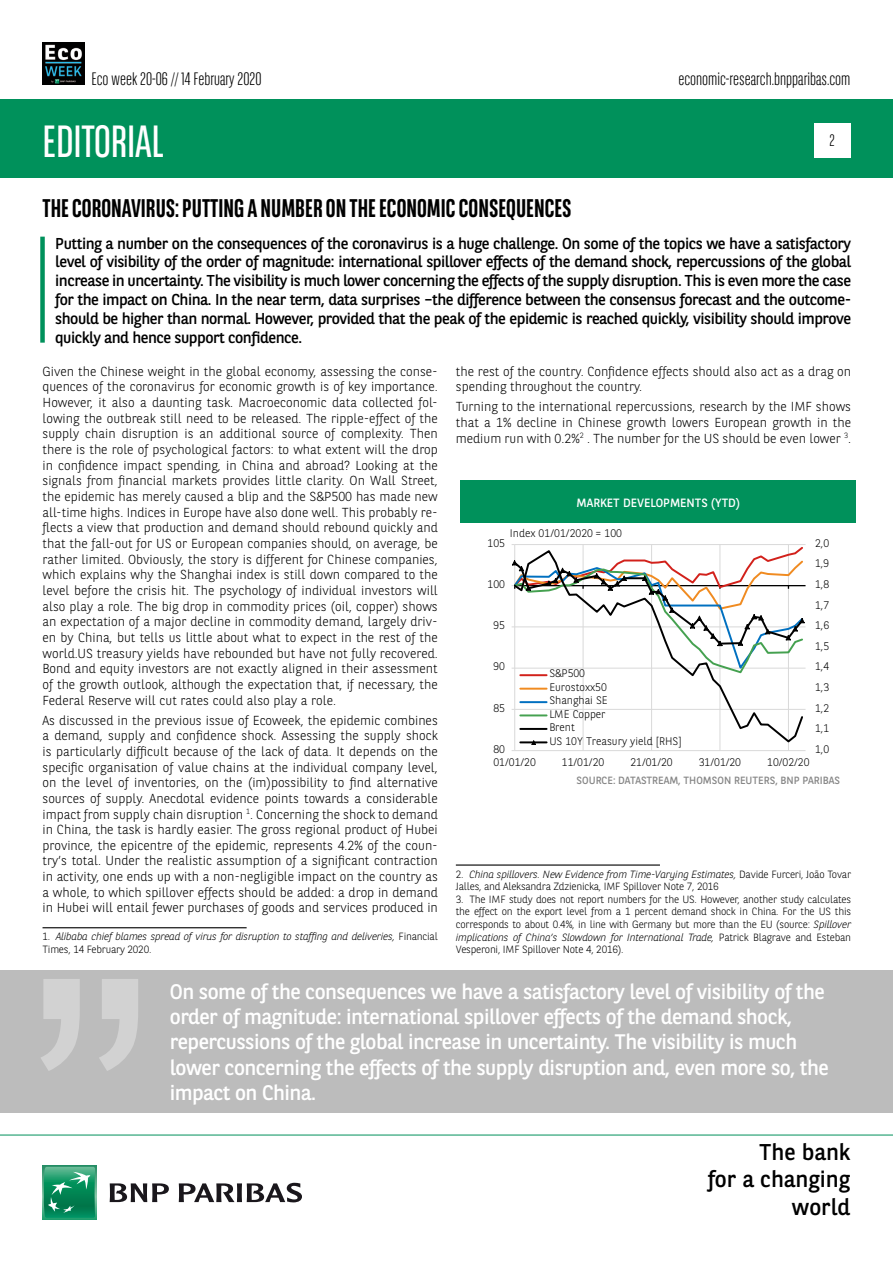
<style>
.page{position:relative;width:893px;height:1263px;background:#fff}
.page>*{position:absolute;margin:0;border:0;box-sizing:border-box;transform-origin:0 0}
.t1{font:45px "BNPP Sans Condensed";color:#fff}
.t2{font:700 25.5px "BNPP Sans Condensed";color:#000}
.t3{font:22.8px/27.3px "BNPP Sans";color:#000;text-align:right}
.t4{font:21px/25.2px "BNPP Sans";letter-spacing:-.025em;color:#fff}
.t5{font:300 18px "BNPP Sans Condensed";color:#000}
.t6{font:300 16.5px "BNPP Sans Condensed";color:#000}
.t7{font:15.75px/18.9px "BNPP Sans";letter-spacing:-.03em;color:#000;text-align:justify}
.t8{font:300 13.05px/15.6px "BNPP Sans";color:#000;text-align:justify}
.t9{font:12px "BNPP Sans";color:#fff}
.t10{font:300 10.95px/13.5px "BNPP Sans";letter-spacing:-.005em;color:#000}
.t11{font:300 10.5px/12.6px "BNPP Sans";letter-spacing:-.02em;color:#000}
.t12{font:italic 300 10.5px/12.6px "BNPP Sans";letter-spacing:-.02em;color:#000}
.t13{font:10.5px "BNPP Sans";color:#878787}
.s1{font-style:normal}
.s2{font-style:italic}
</style>
<div class="page">
<div style="left:1px;top:99px;width:892px;height:78px;background:#00915b"></div>
<svg style="left:43px;top:1166px;width:53px;height:53px"></svg>
<svg style="left:44px;top:1167px;width:51px;height:51px;background:#26996e"></svg>
<svg style="left:110px;top:1183px;width:59px;height:19px"></svg>
<svg style="left:179px;top:1183px;width:123px;height:19px"></svg>
<hr style="left:0;top:1135px;width:893px;height:1px;background:#00915b">
<div style="left:814px;top:123px;width:36px;height:34px;background:#fff"></div>
<img style="left:43px;top:43px;width:42px;height:42px">
<div style="left:40px;top:237px;width:5px;height:106px;background:#00915b"></div>
<hr style="left:43px;top:927px;width:204px;height:1px;background:#000">
<hr style="left:456px;top:864px;width:204px;height:2px;background:#000">
<div style="left:0;top:970px;width:892px;height:142px;background:#bcbcbc"></div>
<hr style="left:515px;top:750px;width:290px;height:1px;background:#d9d9d9">
<hr style="left:583px;top:545px;width:1px;height:206px;background:#d9d9d9">
<hr style="left:651px;top:545px;width:1px;height:206px;background:#d9d9d9">
<hr style="left:719px;top:545px;width:1px;height:206px;background:#d9d9d9">
<hr style="left:788px;top:545px;width:1px;height:206px;background:#d9d9d9">
<hr style="left:514px;top:545px;width:1px;height:206px;background:#d9d9d9">
<svg style="left:515px;top:675px;width:290px;height:69px"></svg>
<svg style="left:511px;top:544px;width:294px;height:131px"></svg>
<hr style="left:520px;top:674px;width:27px;height:2px;background:#d2211b">
<hr style="left:520px;top:688px;width:27px;height:2px;background:#f08b21">
<hr style="left:520px;top:701px;width:27px;height:2px;background:#0070c0">
<hr style="left:520px;top:714px;width:27px;height:2px;background:#45a150">
<hr style="left:520px;top:728px;width:27px;height:2px;background:#000">
<hr style="left:520px;top:741px;width:27px;height:2px;background:#000">
<svg style="left:530px;top:739px;width:7px;height:6px"></svg>
<div style="left:460px;top:481px;width:396px;height:42px;background:#00915b"></div>
<svg style="left:41px;top:979px;width:97px;height:92px"></svg>
<h3 class="t5" style="left:91px;top:67px;width:172px">Eco week 20-06 // 14 February 2020</h3>
<h1 class="t1" style="left:43px;top:113px;width:123px">EDITORIAL</h1>
<h3 class="t5" style="left:678px;top:67px;width:174px">economic-research.bnpparibas.com</h3>
<p class="t6" style="left:829px;top:130px;width:7px">2</p>
<h2 class="t2" style="left:43px;top:193px;width:531px">THE CORONAVIRUS: PUTTING A NUMBER ON THE ECONOMIC CONSEQUENCES</h2>
<p class="t7" style="left:55px;top:233px;width:797px">Putting a number on the consequences of the coronavirus is a huge challenge. On some of the topics we have a satisfactory level of visibility of the order of magnitude: international spillover effects of the demand shock, repercussions of the global increase in uncertainty. The visibility is much lower concerning the effects of the supply disruption. This is even more the case for the impact on China. In the near term, data surprises –the difference between the consensus forecast and the outcome&shy;should be higher than normal. However, provided that the peak of the epidemic is reached quickly, visibility should improve quickly and hence support confidence.</p>
<p class="t8" style="left:43px;top:363px;width:397px">Given the Chinese weight in the global economy, assessing the conse&shy;quences of the coronavirus for economic growth is of key importance.<br>However, it also a daunting task. Macroeconomic data collected fol&shy;lowing the outbreak still need to be released. The ripple-effect of the supply chain disruption is an additional source of complexity. Then there is the role of psychological factors: to what extent will the drop in confidence impact spending, in China and abroad? Looking at the signals from financial markets provides little clarity. On Wall Street, the epidemic has merely caused a blip and the S&amp;P500 has made new all-time highs. Indices in Europe have also done well. This probably re&shy;flects a view that production and demand should rebound quickly and that the fall-out for US or European companies should, on average, be rather limited. Obviously, the story is different for Chinese companies, which explains why the Shanghai index is still down compared to the level before the crisis hit. The psychology of individual investors will also play a role. The big drop in commodity prices (oil, copper) shows an expectation of a major decline in commodity demand, largely driv&shy;en by China, but tells us little about what to expect in the rest of the world.US treasury yields have rebounded but have not fully recovered.<br>Bond and equity investors are not exactly aligned in their assessment of the growth outlook, although the expectation that, if necessary, the Federal Reserve will cut rates could also play a role.</p>
<p class="t8" style="left:43px;top:711px;width:397px">As discussed in the previous issue of Ecoweek, the epidemic combines a demand, supply and confidence shock. Assessing the supply shock is particularly difficult because of the lack of data. It depends on the specific organisation of value chains at the individual company level, on the level of inventories, on the (im)possibility to find alternative sources of supply. Anecdotal evidence points towards a considerable impact from supply chain disruption <sup>1</sup>. Concerning the shock to demand in China, the task is hardly easier. The gross regional product of Hubei province, the epicentre of the epidemic, represents 4.2% of the coun&shy;try’s total. Under the realistic assumption of a significant contraction in activity, one ends up with a non-negligible impact on the country as a whole, to which spillover effects should be added: a drop in demand in Hubei will entail fewer purchases of goods and services produced in</p>
<p class="t12" style="left:43px;top:930px;width:397px"><span class="s1">1.</span> Alibaba chief blames spread of virus for disruption to staffing and deliveries, <span class="s1">Financial<br>Times, 14 February 2020.</span></p>
<p class="t8" style="left:456px;top:363px;width:397px">the rest of the country. Confidence effects should also act as a drag on spending throughout the country.</p>
<p class="t8" style="left:456px;top:398px;width:397px">Turning to the international repercussions, research by the IMF shows that a 1% decline in Chinese growth lowers European growth in the medium run with 0.2%<sup>2</sup> . The number for the US should be even lower <sup>3</sup>.</p>
<p class="t9" style="left:577px;top:494px;width:165px">MARKET DEVELOPMENTS (YTD)</p>
<p class="t10" style="left:510px;top:526px;width:114px">Index 01/01/2020 = 100</p>
<p class="t10" style="left:488px;top:536px;width:19px">105</p>
<p class="t10" style="left:815px;top:536px;width:16px">2,0</p>
<p class="t10" style="left:815px;top:556px;width:16px">1,9</p>
<p class="t10" style="left:488px;top:577px;width:19px">100</p>
<p class="t10" style="left:815px;top:577px;width:16px">1,8</p>
<p class="t10" style="left:815px;top:597px;width:16px">1,7</p>
<p class="t10" style="left:493px;top:618px;width:13px">95</p>
<p class="t10" style="left:815px;top:618px;width:16px">1,6</p>
<p class="t10" style="left:815px;top:639px;width:16px">1,5</p>
<p class="t10" style="left:493px;top:659px;width:13px">90</p>
<p class="t10" style="left:815px;top:659px;width:16px">1,4</p>
<p class="t10" style="left:549px;top:666px;width:134px">S&amp;P500<br>Eurostoxx50<br>Shanghai SE<br>LME Copper<br>Brent<br>US 10Y Treasury yield [RHS]</p>
<p class="t10" style="left:815px;top:680px;width:16px">1,3</p>
<p class="t10" style="left:493px;top:700px;width:13px">85</p>
<p class="t10" style="left:815px;top:700px;width:16px">1,2</p>
<p class="t10" style="left:815px;top:721px;width:16px">1,1</p>
<p class="t10" style="left:493px;top:742px;width:13px">80</p>
<p class="t10" style="left:815px;top:742px;width:16px">1,0</p>
<p class="t10" style="left:494px;top:755px;width:44px">01/01/20</p>
<p class="t10" style="left:562px;top:755px;width:44px">11/01/20</p>
<p class="t10" style="left:630px;top:755px;width:44px">21/01/20</p>
<p class="t10" style="left:699px;top:755px;width:44px">31/01/20</p>
<p class="t10" style="left:767px;top:755px;width:44px">10/02/20</p>
<p class="t13" style="left:577px;top:773px;width:265px">SOURCE: DATASTREAM, THOMSON REUTERS, BNP PARIBAS</p>
<p class="t11" style="left:456px;top:867px;width:397px">2. <span class="s2">China spillovers. New Evidence from Time-Varying Estimates,</span> Davide Furceri, João Tovar<br>Jalles, and Aleksandra Zdzienicka, IMF Spillover Note 7, 2016</p>
<p class="t11" style="left:456px;top:892px;width:397px;text-align:justify">3. The IMF study does not report numbers for the US. However, another study calculates the effect on the export level from a 1 percent demand shock in China. For the US this corresponds to about 0.4%, in line with Germany but more than the EU (source: <span class="s2">Spillover implications of China’s Slowdown for International Trade,</span> Patrick Blagrave and Esteban Vesperoni, IMF Spillover Note 4, 2016).</p>
<p class="t4" style="left:170px;top:978px;width:660px">On some of the consequences we have a satisfactory level of visibility of the order of magnitude: international spillover effects of the demand shock, repercussions of the global increase in uncertainty. The visibility is much lower concerning the effects of the supply disruption and, even more so, the impact on China.</p>
<h3 class="t3" style="left:708px;top:1137px;width:144px">The bank<br>for a changing world</h3>
</div>
